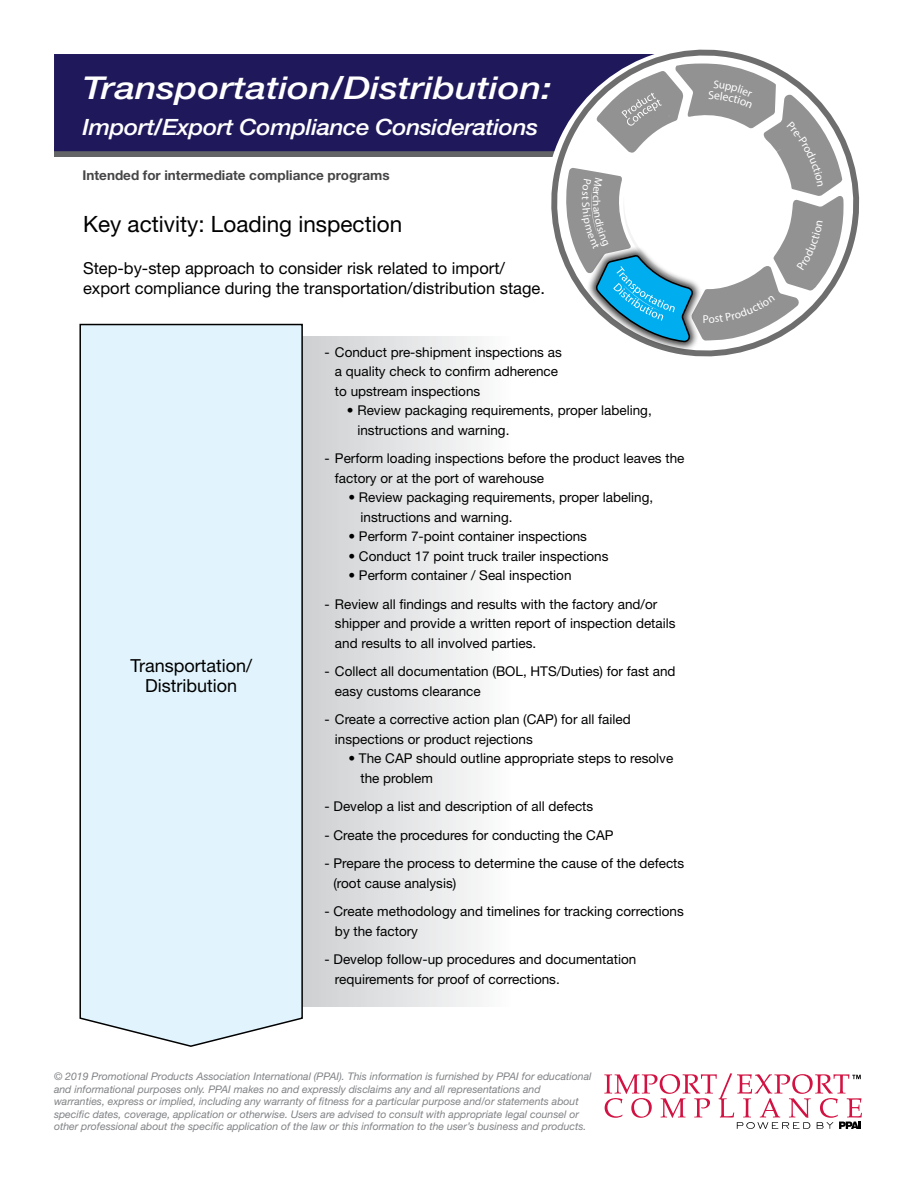
<style>
.page{position:relative;width:918px;height:1188px;background:#fff}
.page>*{position:absolute;margin:0;border:0;box-sizing:border-box;transform-origin:0 0}
.t1{font:italic 500 31.5px "Helvetica Neue LT Std";color:#fff;scale:1.18 1}
.t2{font:italic 500 22.5px "Helvetica Neue LT Std";letter-spacing:-.02em;color:#fff;scale:1.08 1}
.t3{font:22.5px "Helvetica Neue LT Std";color:#000}
.t4{font:18px/19.5px "Helvetica Neue LT Std";color:#000;text-align:center}
.t5{font:16.5px/19.5px "Helvetica Neue LT Std";color:#000}
.t6{font:13.5px/19.5px "Helvetica Neue LT Std";color:#000}
.t7{font:700 13.5px "Helvetica Neue LT Std";color:#464547}
.t8{font:italic 10.5px/12.6px "Helvetica Neue LT Std";color:#808285}
</style>
<div class="page">
<svg style="left:304px;top:337px;width:174px;height:670px"></svg>
<div style="left:79px;top:323px;width:225px;height:724px;background:#e1f4fd"></div>
<svg style="left:54px;top:151px;width:491px;height:5px;fill:#636466"></svg>
<div style="left:54px;top:54px;width:491px;height:97px;background:#1f195c"></div>
<svg style="left:604px;top:1073px;width:258px;height:55px"></svg>
<svg style="left:545px;top:54px;width:4px;height:103px"></svg>
<svg style="left:549px;top:49px;width:311px;height:308px"></svg>
<div style="left:587px;top:245px;width:116px;height:107px;background:#000;opacity:.75"></div>
<svg style="left:559px;top:64px;width:286px;height:280px"></svg>
<h1 class="t1" style="left:83px;top:69px;width:399px">Transportation/Distribution:</h1>
<h2 class="t2" style="left:83px;top:114px;width:424px">Import/Export Compliance Considerations</h2>
<p class="t7" style="left:83px;top:167px;width:309px">Intended for intermediate compliance programs</p>
<h2 class="t3" style="left:83px;top:211px;width:321px">Key activity: Loading inspection</h2>
<p class="t5" style="left:83px;top:258px;width:464px">Step-by-step approach to consider risk related to import/ export compliance during the transportation/distribution stage.</p>
<h3 class="t4" style="left:130px;top:656px;width:123px">Transportation/<br>Distribution</h3>
<p class="t6" style="left:335px;top:342px;width:228px;text-indent:-11px">- Conduct pre-shipment inspections as a quality check to confirm adherence to upstream inspections</p>
<p class="t6" style="left:357px;top:401px;width:296px;text-indent:-11px">• Review packaging requirements, proper labeling, instructions and warning.</p>
<p class="t6" style="left:335px;top:449px;width:351px;text-indent:-11px">- Perform loading inspections before the product leaves the factory or at the port of warehouse</p>
<p class="t6" style="left:360px;top:488px;width:294px;text-indent:-12px">• Review packaging requirements, proper labeling, instructions and warning.</p>
<p class="t6" style="left:348px;top:527px;width:240px">• Perform 7-point container inspections</p>
<p class="t6" style="left:348px;top:546px;width:262px">• Conduct 17 point truck trailer inspections</p>
<p class="t6" style="left:348px;top:566px;width:225px">• Perform container / Seal inspection</p>
<p class="t6" style="left:335px;top:594px;width:342px;text-indent:-11px">- Review all findings and results with the factory and/or shipper and provide a written report of inspection details and results to all involved parties.</p>
<p class="t6" style="left:335px;top:662px;width:342px;text-indent:-11px">- Collect all documentation (BOL, HTS/Duties) for fast and easy customs clearance</p>
<p class="t6" style="left:335px;top:710px;width:297px;text-indent:-11px">- Create a corrective action plan (CAP) for all failed inspections or product rejections</p>
<p class="t6" style="left:360px;top:749px;width:314px;text-indent:-12px">• The CAP should outline appropriate steps to resolve the problem</p>
<p class="t6" style="left:324px;top:797px;width:270px">- Develop a list and description of all defects</p>
<p class="t6" style="left:324px;top:825px;width:291px">- Create the procedures for conducting the CAP</p>
<p class="t6" style="left:333px;top:854px;width:352px;text-indent:-9px">- Prepare the process to determine the cause of the defects (root cause analysis)</p>
<p class="t6" style="left:335px;top:902px;width:350px;text-indent:-11px">- Create methodology and timelines for tracking corrections by the factory</p>
<p class="t6" style="left:335px;top:950px;width:303px;text-indent:-11px">- Develop follow-up procedures and documentation requirements for proof of corrections.</p>
<p class="t8" style="left:54px;top:1070px;width:539px">© 2019 Promotional Products Association International (PPAI). This information is furnished by PPAI for educational and informational purposes only. PPAI makes no and expressly disclaims any and all representations and warranties, express or implied, including any warranty of fitness for a particular purpose and/or statements about specific dates, coverage, application or otherwise. Users are advised to consult with appropriate legal counsel or other professional about the specific application of the law or this information to the user’s business and products.</p>
</div>
